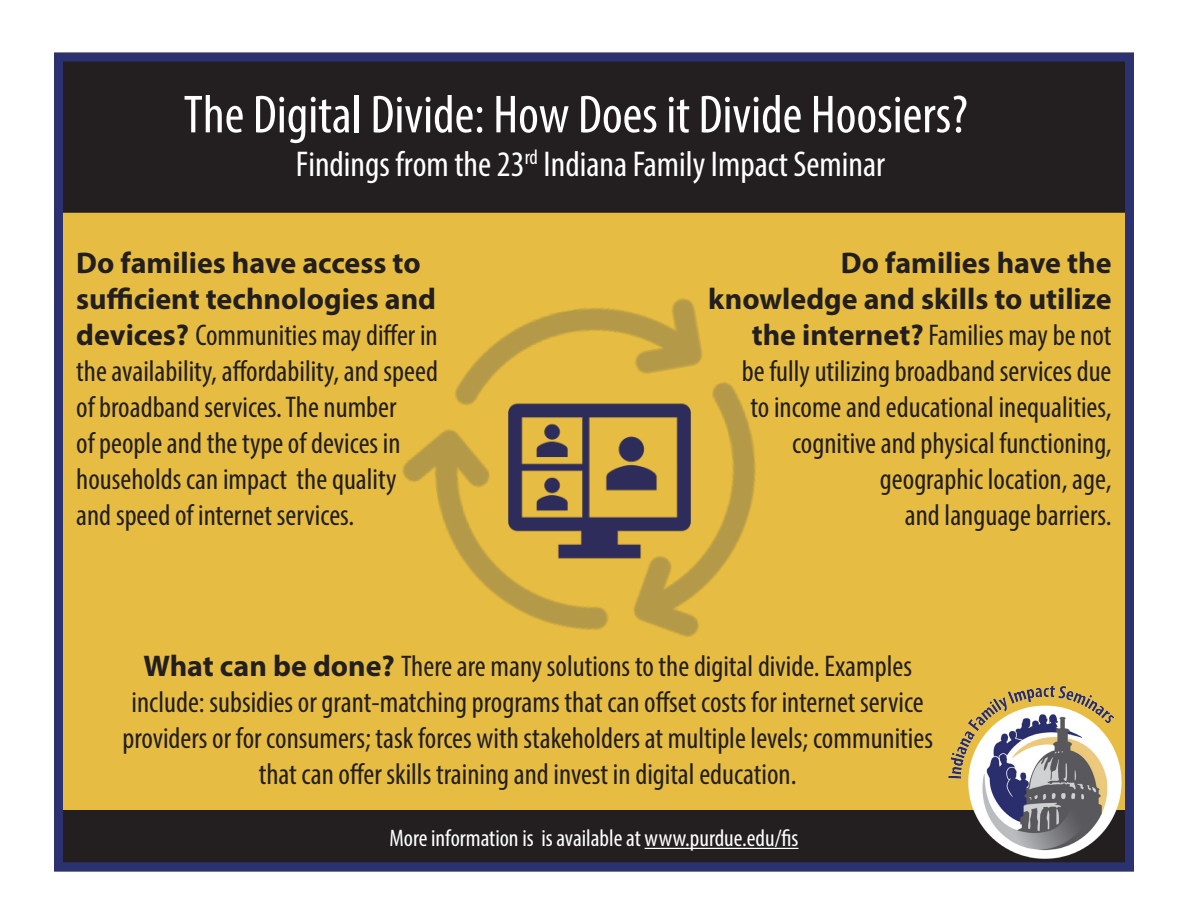
<style>
.page{position:relative;width:1188px;height:918px;background:#fff}
.page>*{position:absolute;margin:0;border:0;box-sizing:border-box;transform-origin:0 0}
.t1{font:condensed 54px "Myriad Pro";color:#fff}
.t2{font:condensed 36px "Myriad Pro";color:#fff}
.t3{font:condensed 30px/36px "Myriad Pro";color:#231f20;text-align:right}
.t4{font:condensed 24px "Myriad Pro";color:#fff}
.s1{font-weight:700;font-stretch:normal}
</style>
<div class="page">
<div style="left:54px;top:52px;width:1080px;height:818px;background:#e6bd42"></div>
<div style="left:55px;top:55px;width:1078px;height:157px;background:#231f20"></div>
<div style="left:55px;top:811px;width:1078px;height:60px;background:#231f20"></div>
<div style="left:54px;top:810px;width:1080px;height:61px;border:2px solid #231f20"></div>
<hr style="left:645px;top:848px;width:153px;height:1px;background:#fff">
<img style="left:934px;top:685px;width:200px;height:187px">
<div style="left:54px;top:52px;width:1080px;height:819px;border:9px solid #2c3170"></div>
<img style="left:298px;top:212px;width:581px;height:425px">
<img style="left:491px;top:401px;width:218px;height:189px">
<p class="t1" style="left:184px;top:82px;width:786px">The Digital Divide: How Does it Divide Hoosiers?</p>
<p class="t2" style="left:296px;top:142px;width:591px">Findings from the 23<sup>rd</sup> Indiana Family Impact Seminar</p>
<p class="t3" style="left:76px;top:245px;width:363px;text-align:left"><span class="s1">Do families have access to sufficient technologies and devices?</span> Communities may differ in the availability, affordability, and speed of broadband services. The number<br>of people and the type of devices in households can impact the quality</p>
<p class="t3" style="left:76px;top:497px;width:280px">and speed of internet services.</p>
<p class="t3" style="left:708px;top:245px;width:405px"><span class="s1">Do families have the knowledge and skills to utilize the internet?</span> Families may be not<br>be fully utilizing broadband services due<br>to income and educational inequalities, cognitive and physical functioning, geographic location, age,</p>
<p class="t3" style="left:905px;top:497px;width:208px">and language barriers.</p>
<p class="t3" style="left:122px;top:648px;width:812px;text-align:center"><span class="s1">What can be done?</span> There are many solutions to the digital divide. Examples include: subsidies or grant-matching programs that can offset costs for internet service providers or for consumers; task forces with stakeholders at multiple levels; communities that can offer skills training and invest in digital education.</p>
<p class="t4" style="left:390px;top:824px;width:410px">More information is is available at www.purdue.edu/fis</p>
</div>
